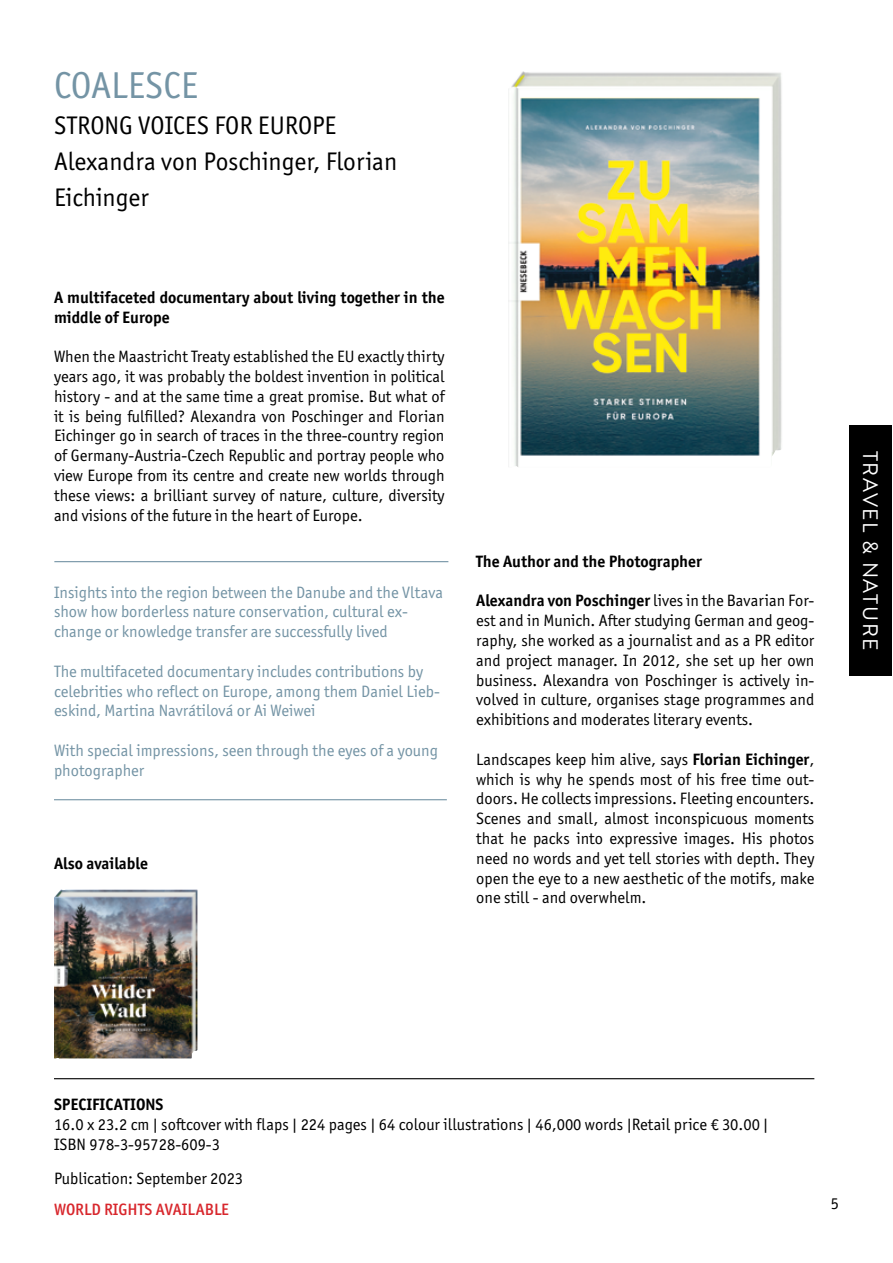
<style>
.page{position:relative;width:893px;height:1263px;background:#fff}
.page>*{position:absolute;margin:0;border:0;box-sizing:border-box;transform-origin:0 0}
.t1{font:37.5px "Officina Sans ITC Pro";color:#7494a5}
.t2{font:25.5px/36px "Officina Sans ITC Pro";color:#000}
.t3{font:21px "Brandon Grotesque";letter-spacing:.08em;color:#fff}
.t4{font:16.5px/19.8px "Officina Sans ITC Pro";color:#000;text-align:justify}
.t5{font:16.5px/19.8px "Officina Sans ITC Pro";color:#7494a5}
.t6{font:700 16.5px/19.8px "Officina Sans ITC Pro";color:#000}
.t7{font:500 16.5px "Officina Sans ITC Pro";color:#d8262c}
.s1{font-weight:700}
</style>
<div class="page">
<img style="left:508px;top:71px;width:274px;height:396px">
<img style="left:54px;top:889px;width:143px;height:169px">
<hr style="left:54px;top:1078px;width:760px;height:1px;background:#000">
<div style="left:849px;top:425px;width:43px;height:251px;background:#000"></div>
<hr style="left:54px;top:561px;width:394px;height:1px;background:#7494a5">
<hr style="left:54px;top:799px;width:393px;height:1px;background:#7494a5">
<h1 class="t1" style="left:54px;top:63px;width:146px">COALESCE</h1>
<h2 class="t2" style="left:54px;top:107px;width:345px">STRONG VOICES FOR EUROPE<br>Alexandra von Poschinger, Florian<br>Eichinger</h2>
<p class="t6" style="left:54px;top:287px;width:392px">A multifaceted documentary about living together in the middle of Europe</p>
<p class="t4" style="left:54px;top:347px;width:392px">When the Maastricht Treaty established the EU exactly thirty years ago, it was probably the boldest invention in political history - and at the same time a great promise. But what of it is being fulfilled? Alexandra von Poschinger and Florian Eichinger go in search of traces in the three-country region of Germany-Austria-Czech Republic and portray people who view Europe from its centre and create new worlds through these views: a brilliant survey of nature, culture, diversity and visions of the future in the heart of Europe.</p>
<p class="t5" style="left:54px;top:582px;width:391px">Insights into the region between the Danube and the Vltava show how borderless nature conservation, cultural ex&shy;change or knowledge transfer are successfully lived</p>
<p class="t5" style="left:54px;top:661px;width:387px">The multifaceted documentary includes contributions by celebrities who reflect on Europe, among them Daniel Lieb&shy;eskind, Martina Navrátilová or Ai Weiwei</p>
<p class="t5" style="left:54px;top:740px;width:385px">With special impressions, seen through the eyes of a young photographer</p>
<p class="t6" style="left:54px;top:853px;width:96px">Also available</p>
<p class="t6" style="left:476px;top:551px;width:227px">The Author and the Photographer</p>
<p class="t4" style="left:476px;top:591px;width:340px"><span class="s1">Alexandra von Poschinger</span> lives in the Bavarian For&shy;est and in Munich. After studying German and geog&shy;raphy, she worked as a journalist and as a PR editor and project manager. In 2012, she set up her own business. Alexandra von Poschinger is actively in&shy;volved in culture, organises stage programmes and exhibitions and moderates literary events.</p>
<p class="t4" style="left:476px;top:749px;width:340px">Landscapes keep him alive, says <span class="s1">Florian Eichinger</span>, which is why he spends most of his free time out&shy;doors. He collects impressions. Fleeting encounters.<br>Scenes and small, almost inconspicuous moments that he packs into expressive images. His photos need no words and yet tell stories with depth. They open the eye to a new aesthetic of the motifs, make one still - and overwhelm.</p>
<p class="t3" style="left:885px;top:451px;width:202px;rotate:90deg">TRAVEL &amp; NATURE</p>
<p class="t6" style="left:54px;top:1095px;width:111px">SPECIFICATIONS</p>
<p class="t4" style="left:54px;top:1114px;width:716px">16.0 x 23.2 cm | softcover with flaps | 224 pages | 64 colour illustrations | 46,000 words |Retail price € 30.00 |<br>ISBN 978-3-95728-609-3</p>
<p class="t4" style="left:54px;top:1169px;width:191px">Publication: September 2023</p>
<p class="t7" style="left:54px;top:1199px;width:176px">WORLD RIGHTS AVAILABLE</p>
<p class="t4" style="left:831px;top:1193px;width:10px">5</p>
</div>
